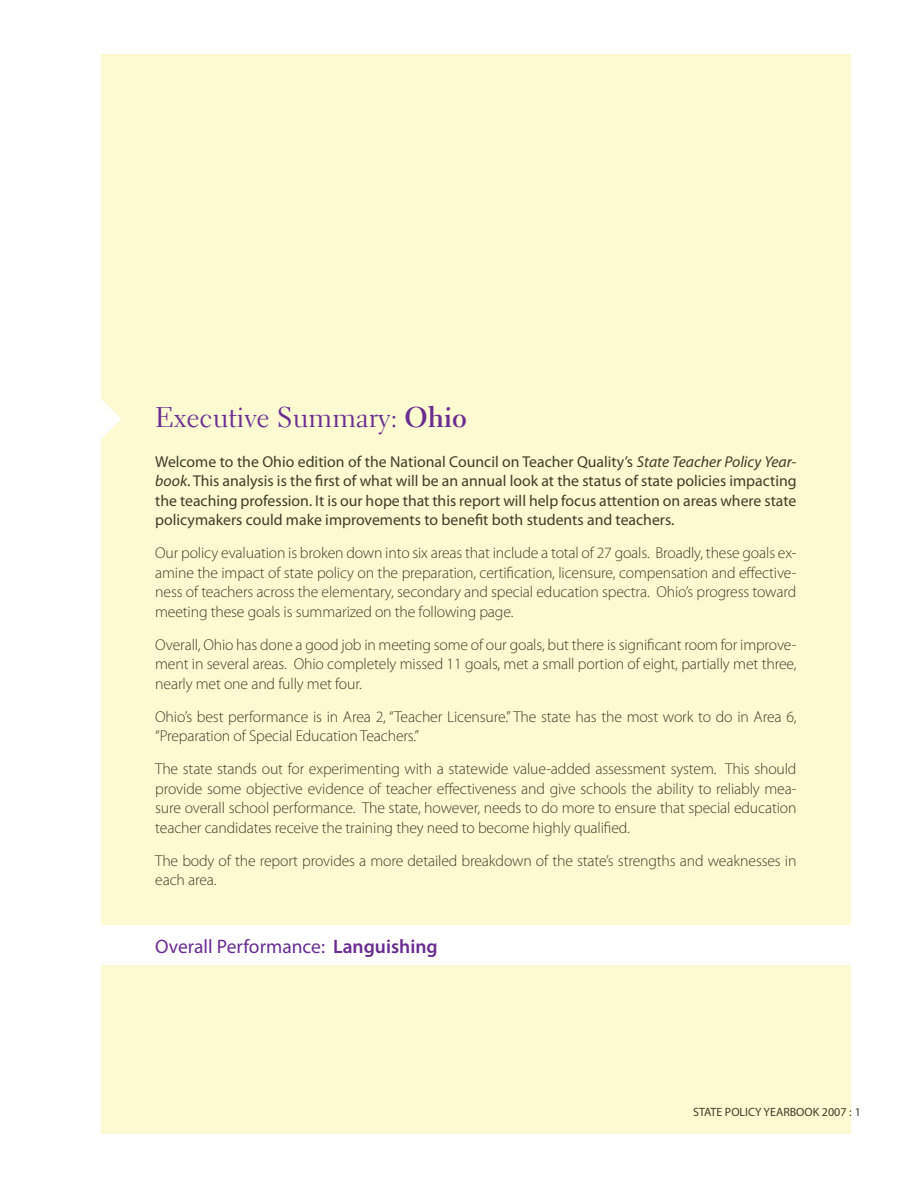
<style>
.page{position:relative;width:918px;height:1188px;background:#fff}
.page>*{position:absolute;margin:0;border:0;box-sizing:border-box;transform-origin:0 0}
.t1{font:28.5px "Electra LH";color:#6a2c91}
.t2{font:19.5px "Myriad Pro";color:#6a2c91}
.t3{font:300 15.75px/19.5px "Myriad Pro";letter-spacing:-.01em;color:#3f3e29;text-align:justify}
.t4{font:15.75px/19.5px "Myriad Pro";color:#3f3e29;text-align:justify}
.t5{font:12px "Myriad";color:#3f3e29}
.s1{font-weight:700}
.s2{font-style:italic}
.s3{font-weight:600}
</style>
<div class="page">
<div style="left:101px;top:54px;width:749px;height:1080px;background:#fdf9d1"></div>
<div style="left:92px;top:925px;width:780px;height:39px;background:#fff"></div>
<svg style="left:101px;top:395px;width:46px;height:46px"></svg>
<h1 class="t1" style="left:155px;top:400px;width:313px">Executive Summary: <span class="s1">Ohio</span></h1>
<p class="t4" style="left:155px;top:452px;width:643px">Welcome to the Ohio edition of the National Council on Teacher Quality’s <span class="s2">State Teacher Policy Year&shy;book</span>. This analysis is the first of what will be an annual look at the status of state policies impacting the teaching profession. It is our hope that this report will help focus attention on areas where state policymakers could make improvements to benefit both students and teachers.</p>
<p class="t3" style="left:155px;top:543px;width:643px">Our policy evaluation is broken down into six areas that include a total of 27 goals. Broadly, these goals ex&shy;amine the impact of state policy on the preparation, certification, licensure, compensation and effective&shy;ness of teachers across the elementary, secondary and special education spectra. Ohio’s progress toward meeting these goals is summarized on the following page.</p>
<p class="t3" style="left:155px;top:635px;width:643px">Overall, Ohio has done a good job in meeting some of our goals, but there is significant room for improve&shy;ment in several areas. Ohio completely missed 11 goals, met a small portion of eight, partially met three, nearly met one and fully met four.</p>
<p class="t3" style="left:155px;top:707px;width:643px">Ohio’s best performance is in Area 2, “Teacher Licensure.” The state has the most work to do in Area 6, “Preparation of Special Education Teachers.”</p>
<p class="t3" style="left:155px;top:759px;width:643px">The state stands out for experimenting with a statewide value-added assessment system. This should provide some objective evidence of teacher effectiveness and give schools the ability to reliably mea&shy;sure overall school performance. The state, however, needs to do more to ensure that special education teacher candidates receive the training they need to become highly qualified.</p>
<p class="t3" style="left:155px;top:851px;width:643px">The body of the report provides a more detailed breakdown of the state’s strengths and weaknesses in each area.</p>
<p class="t2" style="left:155px;top:934px;width:284px">Overall Performance: <span class="s3">Languishing</span></p>
<p class="t5" style="left:693px;top:1106px;width:160px">STATE POLICY YEARBOOK 2007 :</p>
</div>
